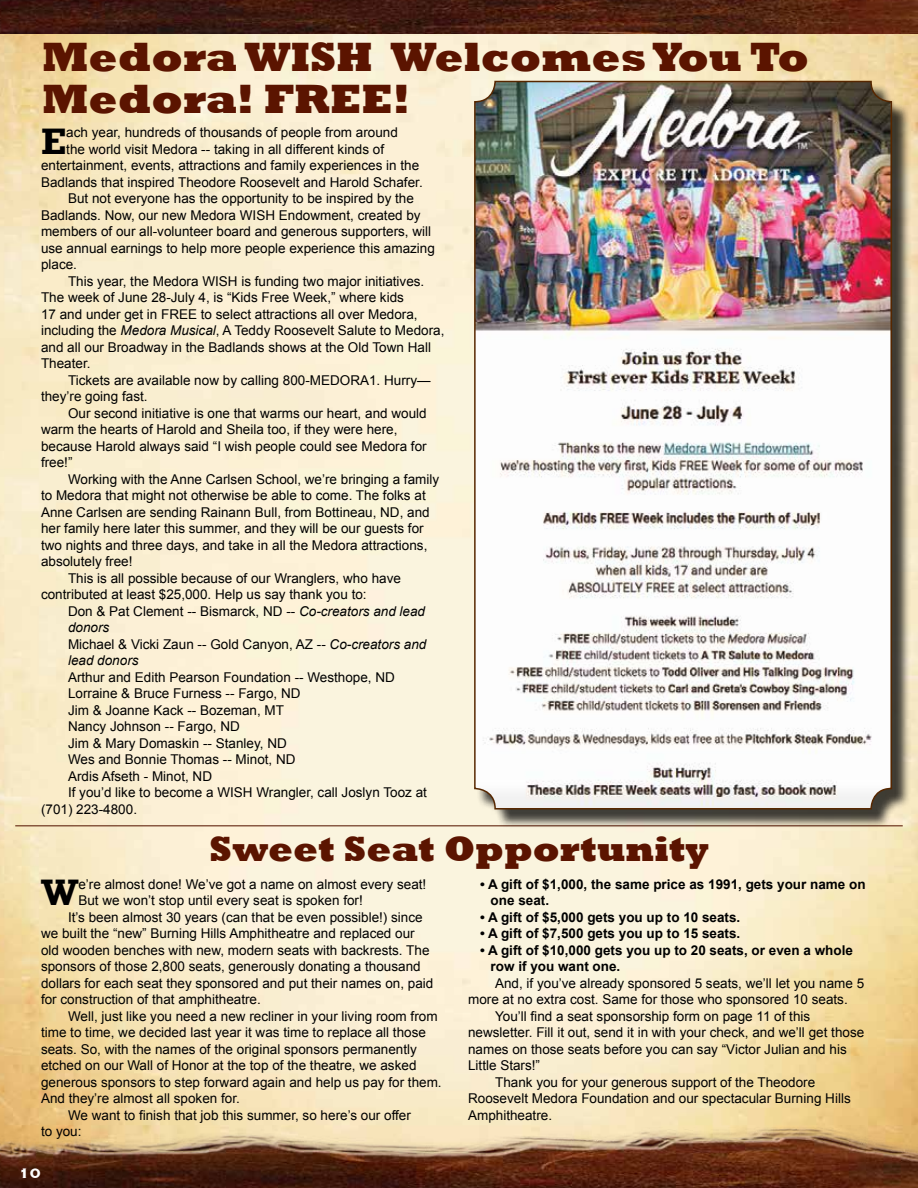
<style>
.page{position:relative;width:918px;height:1188px;background:#fff}
.page>*{position:absolute;margin:0;border:0;box-sizing:border-box;transform-origin:0 0}
.t1{font:800 42px/42px "Rockwell";color:#5b1400}
.t2{font:700 37.8px "Rockwell";color:#000}
.t3{font:800 36px "Rockwell";color:#5b1400}
.t4{font:700 18px "Copperplate";color:#fff}
.t5{font:13.5px "Arial";color:#000}
.t6{font:700 13.5px/16.5px "Arial";color:#000}
.t7{font:italic 13.5px "Arial";color:#000}
.s1{font-style:italic}
</style>
<div class="page">
<img style="left:0;top:34px;width:918px;height:1086px">
<img style="left:0;top:0;width:918px;height:34px">
<img style="left:0;top:1120px;width:918px;height:68px">
<hr style="left:15px;top:825px;width:888px;height:1px;background:#632712">
<div style="left:476px;top:83px;width:435px;height:745px;background:#000;opacity:.75"></div>
<img style="left:475px;top:82px;width:416px;height:727px">
<div style="left:474px;top:81px;width:418px;height:729px;border:2px solid #572700;border-radius:20px"></div>
<h1 class="t1" style="left:42px;top:36px;width:768px">Medora WISH Welcomes You To<br>Medora! FREE!</h1>
<h2 class="t2" style="left:41px;top:118px;width:27px">E</h2>
<p class="t5" style="left:66px;top:124px;width:333px">ach year, hundreds of thousands of people from around</p>
<p class="t5" style="left:66px;top:140px;width:319px">the world visit Medora -- taking in all different kinds of</p>
<p class="t5" style="left:41px;top:157px;width:380px">entertainment, events, attractions and family experiences in the</p>
<p class="t5" style="left:41px;top:173px;width:383px">Badlands that inspired Theodore Roosevelt and Harold Schafer.</p>
<p class="t5" style="left:68px;top:190px;width:347px">But not everyone has the opportunity to be inspired by the</p>
<p class="t5" style="left:41px;top:206px;width:381px">Badlands. Now, our new Medora WISH Endowment, created by</p>
<p class="t5" style="left:41px;top:223px;width:392px">members of our all-volunteer board and generous supporters, will</p>
<p class="t5" style="left:41px;top:239px;width:395px">use annual earnings to help more people experience this amazing</p>
<p class="t5" style="left:41px;top:256px;width:38px">place.</p>
<p class="t5" style="left:68px;top:272px;width:358px">This year, the Medora WISH is funding two major initiatives.</p>
<p class="t5" style="left:41px;top:289px;width:364px">The week of June 28-July 4, is “Kids Free Week,” where kids</p>
<p class="t5" style="left:41px;top:305px;width:378px">17 and under get in FREE to select attractions all over Medora,</p>
<p class="t5" style="left:41px;top:322px;width:405px">including the <span class="s1">Medora Musical</span>, A Teddy Roosevelt Salute to Medora,</p>
<p class="t5" style="left:41px;top:338px;width:391px">and all our Broadway in the Badlands shows at the Old Town Hall</p>
<p class="t5" style="left:41px;top:355px;width:51px">Theater.</p>
<p class="t5" style="left:68px;top:371px;width:364px">Tickets are available now by calling 800-MEDORA1. Hurry—</p>
<p class="t5" style="left:41px;top:388px;width:108px">they’re going fast.</p>
<p class="t5" style="left:68px;top:404px;width:360px">Our second initiative is one that warms our heart, and would</p>
<p class="t5" style="left:41px;top:421px;width:358px">warm the hearts of Harold and Sheila too, if they were here,</p>
<p class="t5" style="left:41px;top:437px;width:387px">because Harold always said “I wish people could see Medora for</p>
<p class="t5" style="left:41px;top:454px;width:33px">free!”</p>
<p class="t5" style="left:68px;top:470px;width:373px">Working with the Anne Carlsen School, we’re bringing a family</p>
<p class="t5" style="left:41px;top:487px;width:386px">to Medora that might not otherwise be able to come. The folks at</p>
<p class="t5" style="left:41px;top:503px;width:390px">Anne Carlsen are sending Rainann Bull, from Bottineau, ND, and</p>
<p class="t5" style="left:41px;top:520px;width:384px">her family here later this summer, and they will be our guests for</p>
<p class="t5" style="left:41px;top:536px;width:388px">two nights and three days, and take in all the Medora attractions,</p>
<p class="t5" style="left:41px;top:553px;width:93px">absolutely free!</p>
<p class="t5" style="left:68px;top:569px;width:334px">This is all possible because of our Wranglers, who have</p>
<p class="t5" style="left:41px;top:586px;width:327px">contributed at least $25,000. Help us say thank you to:</p>
<p class="t5" style="left:68px;top:602px;width:359px">Don &amp; Pat Clement -- Bismarck, ND -- <span class="s1">Co-creators and lead</span></p>
<p class="t7" style="left:68px;top:619px;width:43px">donors</p>
<p class="t5" style="left:68px;top:635px;width:360px">Michael &amp; Vicki Zaun -- Gold Canyon, AZ -- <span class="s1">Co-creators and</span></p>
<p class="t7" style="left:68px;top:652px;width:72px">lead donors</p>
<p class="t5" style="left:68px;top:668px;width:328px">Arthur and Edith Pearson Foundation -- Westhope, ND</p>
<p class="t5" style="left:68px;top:685px;width:234px">Lorraine &amp; Bruce Furness -- Fargo, ND</p>
<p class="t5" style="left:68px;top:701px;width:218px">Jim &amp; Joanne Kack -- Bozeman, MT</p>
<p class="t5" style="left:68px;top:718px;width:173px">Nancy Johnson -- Fargo, ND</p>
<p class="t5" style="left:68px;top:734px;width:220px">Jim &amp; Mary Domaskin -- Stanley, ND</p>
<p class="t5" style="left:68px;top:751px;width:229px">Wes and Bonnie Thomas -- Minot, ND</p>
<p class="t5" style="left:68px;top:767px;width:146px">Ardis Afseth - Minot, ND</p>
<p class="t5" style="left:68px;top:784px;width:360px">If you’d like to become a WISH Wrangler, call Joslyn Tooz at</p>
<p class="t5" style="left:41px;top:800px;width:98px">(701) 223-4800.</p>
<h3 class="t3" style="left:210px;top:828px;width:501px">Sweet Seat Opportunity</h3>
<p class="t6" style="left:491px;top:876px;width:377px;text-indent:-11px">• A gift of $1,000, the same price as 1991, gets your name on one seat.</p>
<p class="t6" style="left:480px;top:909px;width:262px">• A gift of $5,000 gets you up to 10 seats.</p>
<p class="t6" style="left:480px;top:926px;width:262px">• A gift of $7,500 gets you up to 15 seats.</p>
<p class="t6" style="left:491px;top:942px;width:364px;text-indent:-11px">• A gift of $10,000 gets you up to 20 seats, or even a whole row if you want one.</p>
<p class="t5" style="left:495px;top:974px;width:371px">And, if you’ve already sponsored 5 seats, we’ll let you name 5</p>
<p class="t5" style="left:468px;top:991px;width:381px">more at no extra cost. Same for those who sponsored 10 seats.</p>
<p class="t5" style="left:495px;top:1007px;width:317px">You’ll find a seat sponsorship form on page 11 of this</p>
<p class="t5" style="left:468px;top:1024px;width:398px">newsletter. Fill it out, send it in with your check, and we’ll get those</p>
<p class="t5" style="left:468px;top:1040px;width:380px">names on those seats before you can say “Victor Julian and his</p>
<p class="t5" style="left:468px;top:1056px;width:74px">Little Stars!”</p>
<p class="t5" style="left:495px;top:1073px;width:322px">Thank you for your generous support of the Theodore</p>
<p class="t5" style="left:468px;top:1089px;width:384px">Roosevelt Medora Foundation and our spectacular Burning Hills</p>
<p class="t5" style="left:468px;top:1106px;width:86px">Amphitheatre.</p>
<h2 class="t2" style="left:41px;top:870px;width:39px">W</h2>
<p class="t5" style="left:78px;top:875px;width:349px">e’re almost done! We’ve got a name on almost every seat!</p>
<p class="t5" style="left:78px;top:892px;width:286px">But we won’t stop until every seat is spoken for!</p>
<p class="t5" style="left:68px;top:908px;width:356px">It’s been almost 30 years (can that be even possible!) since</p>
<p class="t5" style="left:41px;top:925px;width:375px">we built the “new” Burning Hills Amphitheatre and replaced our</p>
<p class="t5" style="left:41px;top:941px;width:390px">old wooden benches with new, modern seats with backrests. The</p>
<p class="t5" style="left:41px;top:958px;width:381px">sponsors of those 2,800 seats, generously donating a thousand</p>
<p class="t5" style="left:41px;top:974px;width:394px">dollars for each seat they sponsored and put their names on, paid</p>
<p class="t5" style="left:41px;top:991px;width:221px">for construction of that amphitheatre.</p>
<p class="t5" style="left:68px;top:1007px;width:371px">Well, just like you need a new recliner in your living room from</p>
<p class="t5" style="left:41px;top:1024px;width:386px">time to time, we decided last year it was time to replace all those</p>
<p class="t5" style="left:41px;top:1040px;width:377px">seats. So, with the names of the original sponsors permanently</p>
<p class="t5" style="left:41px;top:1056px;width:377px">etched on our Wall of Honor at the top of the theatre, we asked</p>
<p class="t5" style="left:41px;top:1073px;width:402px">generous sponsors to step forward again and help us pay for them.</p>
<p class="t5" style="left:41px;top:1089px;width:200px">And they’re almost all spoken for.</p>
<p class="t5" style="left:68px;top:1106px;width:344px">We want to finish that job this summer, so here’s our offer</p>
<p class="t5" style="left:41px;top:1122px;width:42px">to you:</p>
<h3 class="t4" style="left:19px;top:1161px;width:23px">10</h3>
</div>
